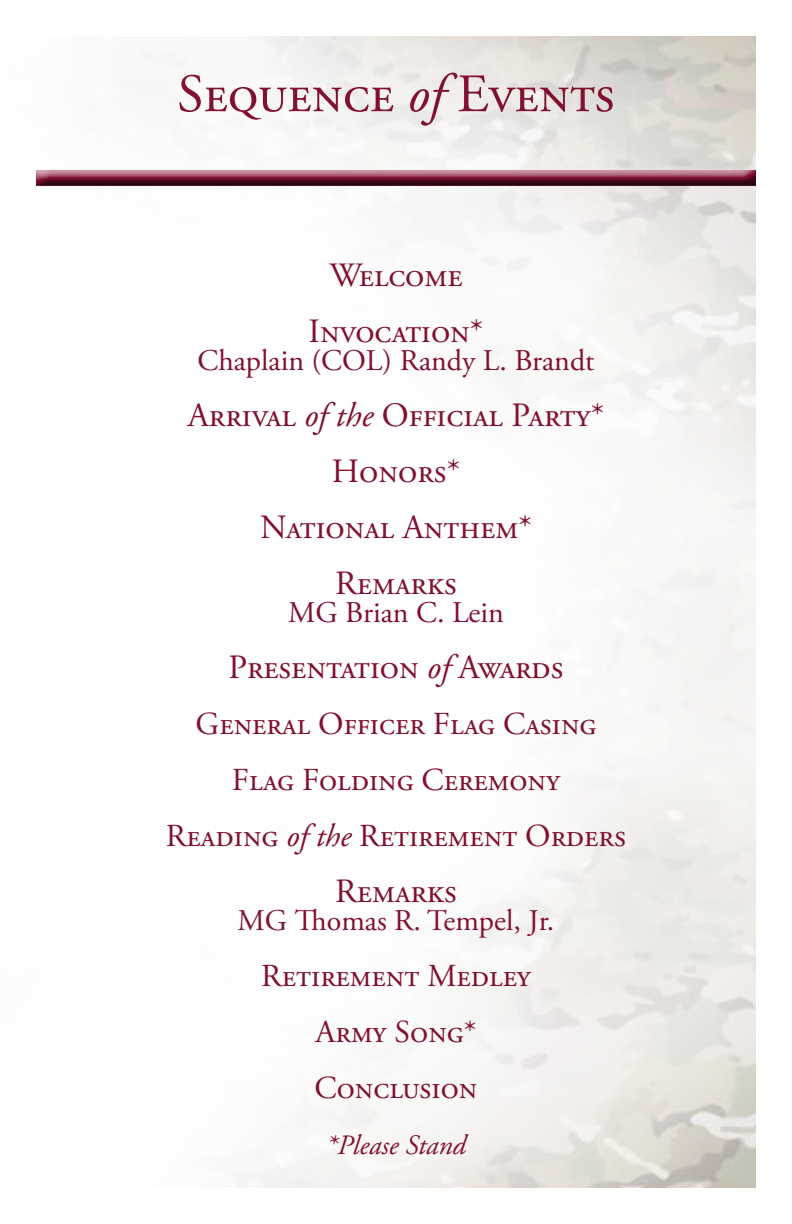
<style>
.page{position:relative;width:792px;height:1224px;background:#fff}
.page>*{position:absolute;margin:0;border:0;box-sizing:border-box;transform-origin:0 0}
.t1{font:54px "Adobe Garamond Pro";color:#82102f}
.t2{font:34px/56px "Adobe Garamond Pro";color:#82102f;text-align:center}
.t3{font:32px/56px "Adobe Garamond Pro";color:#82102f;text-align:center}
.t4{font:30px "Adobe Garamond Pro";color:#82102f}
.t5{font:italic 28px "Adobe Garamond Pro";color:#82102f}
.s1{font-style:italic}
</style>
<div class="page">
<div style="left:34px;top:170px;width:724px;height:19px;background:#241f1f;opacity:.75"></div>
<h1 class="t1" style="left:177px;top:62px;width:439px">Sequence <span class="s1">of</span> Events</h1>
<p class="t2" style="left:309px;top:248px;width:176px">Welcome<br>Invocation*</p>
<p class="t4" style="left:198px;top:342px;width:398px">Chaplain (COL) Randy L. Brandt</p>
<p class="t2" style="left:188px;top:388px;width:418px">Arrival <span class="s1">of the</span> Official Party*<br>Honors*<br>National Anthem*<br>Remarks</p>
<p class="t4" style="left:288px;top:594px;width:217px">MG Brian C. Lein</p>
<p class="t2" style="left:228px;top:640px;width:337px">Presentation <span class="s1">of</span> Awards</p>
<p class="t3" style="left:166px;top:697px;width:462px">General Officer Flag Casing<br>Flag Folding Ceremony<br>Reading <span class="s1">of the</span> Retirement Orders</p>
<p class="t2" style="left:335px;top:864px;width:123px">Remarks</p>
<p class="t4" style="left:238px;top:902px;width:318px">MG Thomas R. Tempel, Jr.</p>
<p class="t3" style="left:261px;top:949px;width:271px">Retirement Medley<br>Army Song*<br>Conclusion</p>
<p class="t5" style="left:326px;top:1128px;width:141px">*Please Stand</p>
</div>
